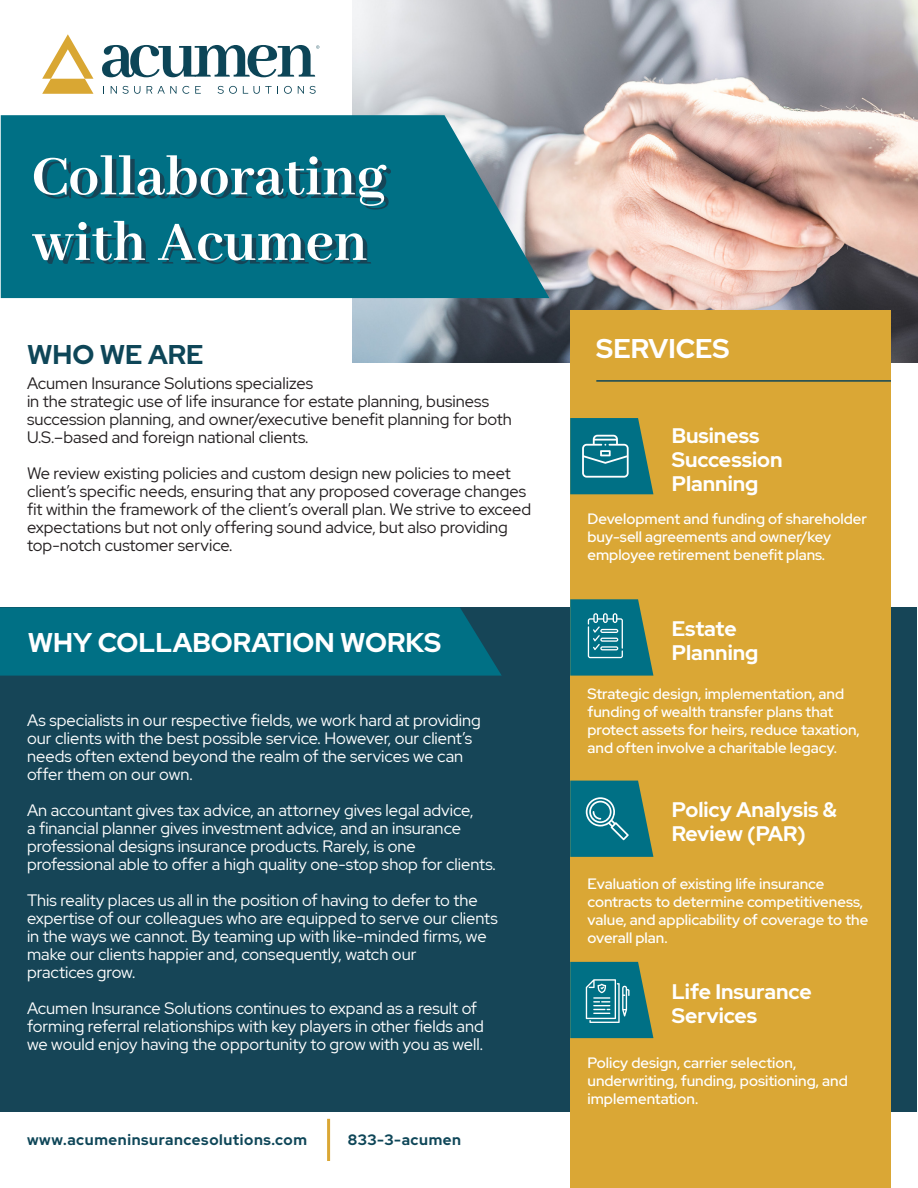
<style>
.page{position:relative;width:918px;height:1188px;background:#fff}
.page>*{position:absolute;margin:0;border:0;box-sizing:border-box;transform-origin:0 0}
.t1{font:700 61.5px/65.6px "Abhaya Libre";color:#fff}
.t2{font:700 27px "Red Hat Display";color:#fff}
.t3{font:700 27px "Red Hat Display";color:#0e4658}
.t4{font:700 21px/24px "Red Hat Display";color:#fff}
.t5{font:16.5px/18px "Red Hat Display";color:#fff}
.t6{font:16.5px/18px "Red Hat Display";color:#231f20}
.t7{font:500 15px/18px "Red Hat Display";color:#fff}
.t8{font:700 15px "Red Hat Display";letter-spacing:.04em;color:#0e4658}
</style>
<div class="page">
<img style="left:352px;top:0;width:566px;height:363px">
<svg style="left:1px;top:115px;width:548px;height:183px;background:#12778a"></svg>
<svg style="left:42px;top:34px;width:51px;height:60px"></svg>
<svg style="left:102px;top:45px;width:217px;height:32px"></svg>
<svg style="left:111px;top:86px;width:29px;height:8px"></svg>
<svg style="left:147px;top:86px;width:5px;height:8px"></svg>
<svg style="left:158px;top:86px;width:31px;height:8px"></svg>
<svg style="left:195px;top:86px;width:6px;height:8px"></svg>
<svg style="left:218px;top:86px;width:19px;height:8px"></svg>
<svg style="left:243px;top:86px;width:35px;height:8px"></svg>
<svg style="left:284px;top:86px;width:8px;height:8px"></svg>
<svg style="left:298px;top:86px;width:6px;height:8px"></svg>
<svg style="left:310px;top:86px;width:6px;height:8px"></svg>
<div style="left:1px;top:607px;width:916px;height:505px;background:#164557"></div>
<div style="left:570px;top:310px;width:320px;height:878px;background:#daa735"></div>
<hr style="left:596px;top:380px;width:295px;height:2px;background:#0e4658">
<hr style="left:327px;top:1119px;width:3px;height:42px;background:#daa735">
<svg style="left:570px;top:418px;width:83px;height:76px;background:#278087"></svg>
<svg style="left:570px;top:599px;width:83px;height:77px;background:#267e85"></svg>
<svg style="left:570px;top:781px;width:83px;height:76px;background:#227d84"></svg>
<svg style="left:570px;top:962px;width:83px;height:76px;background:#298188"></svg>
<div style="left:0;top:607px;width:502px;height:69px;background:#007085"></div>
<p class="t1" style="left:32px;top:146px;width:356px">Collaborating with Acumen</p>
<p class="t3" style="left:27px;top:337px;width:178px">WHO WE ARE</p>
<p class="t6" style="left:27px;top:374px;width:486px">Acumen Insurance Solutions specializes<br>in the strategic use of life insurance for estate planning, business succession planning, and owner/executive benefit planning for both U.S.–based and foreign national clients.</p>
<p class="t6" style="left:27px;top:464px;width:506px">We review existing policies and custom design new policies to meet client’s specific needs, ensuring that any proposed coverage changes fit within the framework of the client’s overall plan. We strive to exceed expectations but not only offering sound advice, but also providing top-notch customer service.</p>
<p class="t2" style="left:28px;top:625px;width:415px">WHY COLLABORATION WORKS</p>
<p class="t5" style="left:27px;top:711px;width:455px">As specialists in our respective fields, we work hard at providing our clients with the best possible service. However, our client’s needs often extend beyond the realm of the services we can offer them on our own.</p>
<p class="t5" style="left:27px;top:801px;width:470px">An accountant gives tax advice, an attorney gives legal advice,<br>a financial planner gives investment advice, and an insurance professional designs insurance products. Rarely, is one professional able to offer a high quality one-stop shop for clients.</p>
<p class="t5" style="left:27px;top:891px;width:472px">This reality places us all in the position of having to defer to the expertise of our colleagues who are equipped to serve our clients in the ways we cannot. By teaming up with like-minded firms, we make our clients happier and, consequently, watch our<br>practices grow.</p>
<p class="t5" style="left:27px;top:999px;width:458px">Acumen Insurance Solutions continues to expand as a result of forming referral relationships with key players in other fields and we would enjoy having the opportunity to grow with you as well.</p>
<p class="t8" style="left:27px;top:1130px;width:281px">www.acumeninsurancesolutions.com</p>
<p class="t8" style="left:348px;top:1130px;width:115px">833-3-acumen</p>
<p class="t2" style="left:596px;top:331px;width:135px">SERVICES</p>
<p class="t4" style="left:672px;top:423px;width:112px">Business<br>Succession<br>Planning</p>
<p class="t7" style="left:588px;top:510px;width:281px">Development and funding of shareholder buy-sell agreements and owner/key employee retirement benefit plans.</p>
<p class="t4" style="left:672px;top:617px;width:66px">Estate</p>
<p class="t4" style="left:672px;top:641px;width:88px">Planning</p>
<p class="t7" style="left:588px;top:685px;width:274px">Strategic design, implementation, and funding of wealth transfer plans that protect assets for heirs, reduce taxation, and often involve a charitable legacy.</p>
<p class="t4" style="left:672px;top:798px;width:167px">Policy Analysis &amp;<br>Review (PAR)</p>
<p class="t7" style="left:588px;top:874px;width:282px">Evaluation of existing life insurance contracts to determine competitiveness, value, and applicability of coverage to the overall plan.</p>
<p class="t4" style="left:672px;top:979px;width:141px">Life Insurance<br>Services</p>
<p class="t7" style="left:588px;top:1053px;width:262px">Policy design, carrier selection, underwriting, funding, positioning, and implementation.</p>
</div>
